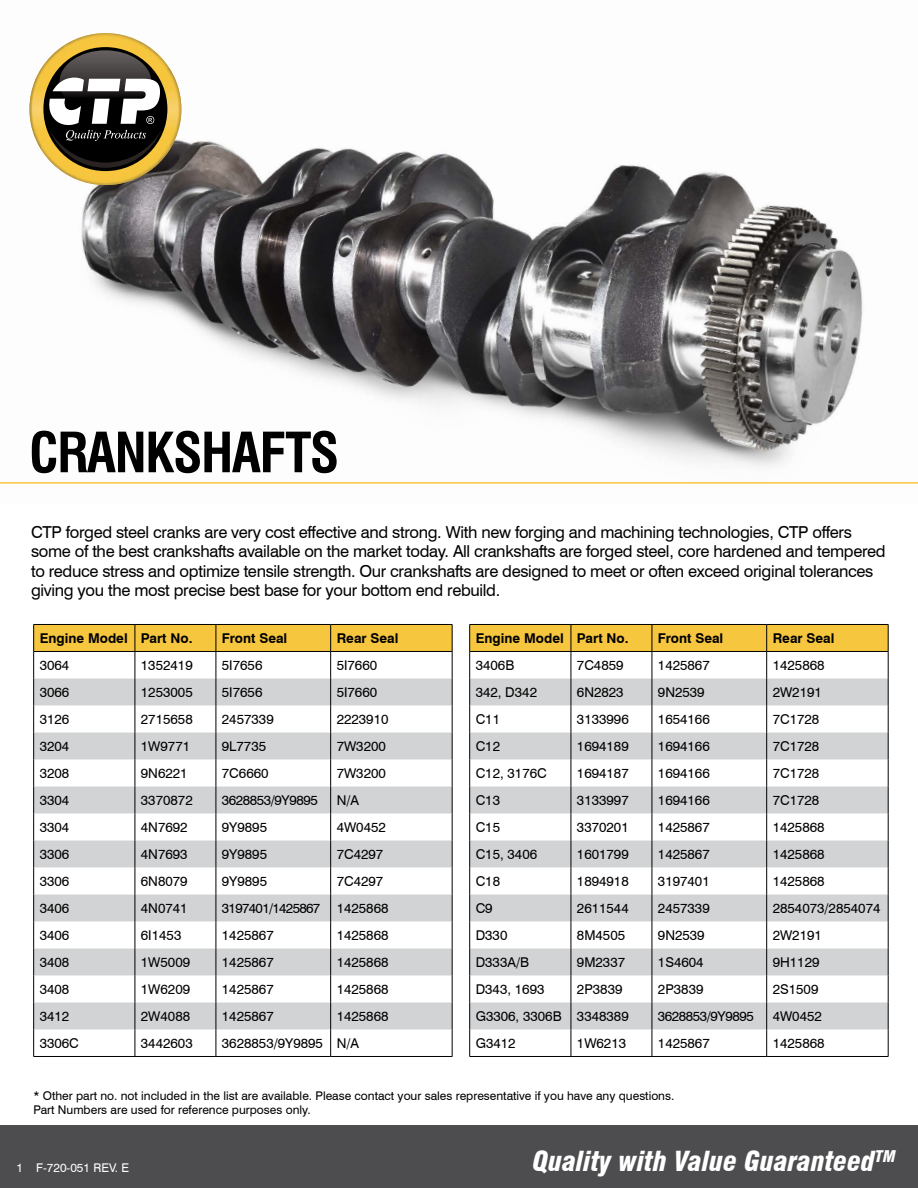
<style>
.page{position:relative;width:918px;height:1188px;background:#fff}
.page>*{position:absolute;margin:0;border:0;box-sizing:border-box;transform-origin:0 0}
.t1{font:700 condensed 54px "Swiss 721 BT";letter-spacing:-.03em;color:#000}
.t2{font:italic 900 condensed 27px "Swiss 721 BT";color:#fff}
.t3{font:16.5px/19.5px "Swiss 721 BT";letter-spacing:-.02em;color:#000}
.t4{font:13.5px "Swiss 721 BT";color:#000}
.t5{font:700 13.5px "Swiss 721 BT";color:#000}
.t6{font:13.5px "Swiss 721 BT";letter-spacing:-.03em;color:#000}
.t7{font:13.5px "Swiss 721 BT";letter-spacing:-.05em;color:#000}
.t8{font:12px/14.4px "Swiss 721 BT";color:#000}
.t9{font:12px "Swiss 721 BT";color:#fff}
</style>
<div class="page">
<img style="left:81px;top:102px;width:782px;height:365px">
<div style="left:0;top:1125px;width:918px;height:63px;background:#4d4d4f"></div>
<hr style="left:0;top:482px;width:918px;height:2px;background:#f5c63e">
<img style="left:85px;top:33px;width:41px;height:3px">
<img style="left:29px;top:89px;width:3px;height:40px">
<img style="left:179px;top:90px;width:2px;height:60px">
<img style="left:81px;top:183px;width:54px;height:2px">
<img style="left:32px;top:36px;width:147px;height:147px">
<svg style="left:35px;top:45px;width:141px;height:134px"></svg>
<svg style="left:33px;top:624px;width:420px;height:432px"></svg>
<hr style="left:33px;top:651px;width:102px;height:1px;background:#000">
<hr style="left:135px;top:651px;width:81px;height:1px;background:#000">
<hr style="left:216px;top:651px;width:115px;height:1px;background:#000">
<hr style="left:331px;top:651px;width:121px;height:1px;background:#000">
<hr style="left:33px;top:1056px;width:102px;height:1px;background:#000">
<hr style="left:135px;top:1056px;width:81px;height:1px;background:#000">
<hr style="left:216px;top:1056px;width:115px;height:1px;background:#000">
<hr style="left:331px;top:1056px;width:121px;height:1px;background:#000">
<svg style="left:469px;top:624px;width:420px;height:432px"></svg>
<hr style="left:470px;top:651px;width:101px;height:1px;background:#000">
<hr style="left:571px;top:651px;width:81px;height:1px;background:#000">
<hr style="left:652px;top:651px;width:115px;height:1px;background:#000">
<hr style="left:767px;top:651px;width:121px;height:1px;background:#000">
<hr style="left:470px;top:1056px;width:101px;height:1px;background:#000">
<hr style="left:571px;top:1056px;width:81px;height:1px;background:#000">
<hr style="left:652px;top:1056px;width:115px;height:1px;background:#000">
<hr style="left:767px;top:1056px;width:121px;height:1px;background:#000">
<h1 class="t1" style="left:29px;top:420px;width:312px">CRANKSHAFTS</h1>
<p class="t3" style="left:31px;top:522px;width:856px">CTP forged steel cranks are very cost effective and strong. With new forging and machining technologies, CTP offers some of the best crankshafts available on the market today. All crankshafts are forged steel, core hardened and tempered to reduce stress and optimize tensile strength. Our crankshafts are designed to meet or often exceed original tolerances giving you the most precise best base for your bottom end rebuild.</p>
<p class="t5" style="left:40px;top:630px;width:154px">Engine Model Part No.</p>
<p class="t5" style="left:222px;top:630px;width:67px">Front Seal</p>
<p class="t5" style="left:337px;top:630px;width:63px">Rear Seal</p>
<p class="t4" style="left:40px;top:657px;width:31px">3064</p>
<p class="t4" style="left:141px;top:657px;width:53px">1352419</p>
<p class="t4" style="left:222px;top:657px;width:42px">5I7656</p>
<p class="t4" style="left:337px;top:657px;width:42px">5I7660</p>
<p class="t4" style="left:40px;top:684px;width:31px">3066</p>
<p class="t4" style="left:141px;top:684px;width:53px">1253005</p>
<p class="t4" style="left:222px;top:684px;width:42px">5I7656</p>
<p class="t4" style="left:337px;top:684px;width:42px">5I7660</p>
<p class="t4" style="left:40px;top:711px;width:31px">3126</p>
<p class="t4" style="left:141px;top:711px;width:53px">2715658</p>
<p class="t4" style="left:222px;top:711px;width:53px">2457339</p>
<p class="t4" style="left:337px;top:711px;width:53px">2223910</p>
<p class="t4" style="left:40px;top:738px;width:31px">3204</p>
<p class="t4" style="left:141px;top:738px;width:51px">1W9771</p>
<p class="t4" style="left:222px;top:738px;width:46px">9L7735</p>
<p class="t4" style="left:337px;top:738px;width:51px">7W3200</p>
<p class="t4" style="left:40px;top:765px;width:31px">3208</p>
<p class="t4" style="left:141px;top:765px;width:48px">9N6221</p>
<p class="t4" style="left:222px;top:765px;width:48px">7C6660</p>
<p class="t4" style="left:337px;top:765px;width:51px">7W3200</p>
<p class="t4" style="left:40px;top:792px;width:31px">3304</p>
<p class="t4" style="left:141px;top:792px;width:53px">3370872</p>
<p class="t6" style="left:222px;top:792px;width:97px">3628853/9Y9895</p>
<p class="t4" style="left:337px;top:792px;width:24px">N/A</p>
<p class="t4" style="left:40px;top:819px;width:31px">3304</p>
<p class="t4" style="left:141px;top:819px;width:48px">4N7692</p>
<p class="t4" style="left:222px;top:819px;width:47px">9Y9895</p>
<p class="t4" style="left:337px;top:819px;width:51px">4W0452</p>
<p class="t4" style="left:40px;top:846px;width:31px">3306</p>
<p class="t4" style="left:141px;top:846px;width:48px">4N7693</p>
<p class="t4" style="left:222px;top:846px;width:47px">9Y9895</p>
<p class="t4" style="left:337px;top:846px;width:48px">7C4297</p>
<p class="t4" style="left:40px;top:873px;width:31px">3306</p>
<p class="t4" style="left:141px;top:873px;width:48px">6N8079</p>
<p class="t4" style="left:222px;top:873px;width:47px">9Y9895</p>
<p class="t4" style="left:337px;top:873px;width:48px">7C4297</p>
<p class="t4" style="left:40px;top:900px;width:31px">3406</p>
<p class="t4" style="left:141px;top:900px;width:48px">4N0741</p>
<p class="t7" style="left:222px;top:900px;width:168px">3197401/1425867 1425868</p>
<p class="t4" style="left:40px;top:927px;width:31px">3406</p>
<p class="t4" style="left:141px;top:927px;width:42px">6I1453</p>
<p class="t4" style="left:222px;top:927px;width:53px">1425867</p>
<p class="t4" style="left:337px;top:927px;width:53px">1425868</p>
<p class="t4" style="left:40px;top:954px;width:31px">3408</p>
<p class="t4" style="left:141px;top:954px;width:51px">1W5009</p>
<p class="t4" style="left:222px;top:954px;width:53px">1425867</p>
<p class="t4" style="left:337px;top:954px;width:53px">1425868</p>
<p class="t4" style="left:40px;top:981px;width:31px">3408</p>
<p class="t4" style="left:141px;top:981px;width:51px">1W6209</p>
<p class="t4" style="left:222px;top:981px;width:53px">1425867</p>
<p class="t4" style="left:337px;top:981px;width:53px">1425868</p>
<p class="t4" style="left:40px;top:1008px;width:31px">3412</p>
<p class="t4" style="left:141px;top:1008px;width:51px">2W4088</p>
<p class="t4" style="left:222px;top:1008px;width:53px">1425867</p>
<p class="t4" style="left:337px;top:1008px;width:53px">1425868</p>
<p class="t4" style="left:40px;top:1035px;width:41px">3306C</p>
<p class="t4" style="left:141px;top:1035px;width:53px">3442603</p>
<p class="t4" style="left:222px;top:1035px;width:139px">3628853/9Y9895 N/A</p>
<p class="t5" style="left:476px;top:630px;width:154px">Engine Model Part No.</p>
<p class="t5" style="left:658px;top:630px;width:67px">Front Seal</p>
<p class="t5" style="left:773px;top:630px;width:63px">Rear Seal</p>
<p class="t4" style="left:476px;top:657px;width:40px">3406B</p>
<p class="t4" style="left:577px;top:657px;width:48px">7C4859</p>
<p class="t4" style="left:658px;top:657px;width:53px">1425867</p>
<p class="t4" style="left:773px;top:657px;width:53px">1425868</p>
<p class="t4" style="left:476px;top:684px;width:63px">342, D342</p>
<p class="t4" style="left:577px;top:684px;width:48px">6N2823</p>
<p class="t4" style="left:658px;top:684px;width:48px">9N2539</p>
<p class="t4" style="left:773px;top:684px;width:51px">2W2191</p>
<p class="t4" style="left:476px;top:711px;width:26px">C11</p>
<p class="t4" style="left:577px;top:711px;width:53px">3133996</p>
<p class="t4" style="left:658px;top:711px;width:53px">1654166</p>
<p class="t4" style="left:773px;top:711px;width:48px">7C1728</p>
<p class="t4" style="left:476px;top:738px;width:26px">C12</p>
<p class="t4" style="left:577px;top:738px;width:53px">1694189</p>
<p class="t4" style="left:658px;top:738px;width:53px">1694166</p>
<p class="t4" style="left:773px;top:738px;width:48px">7C1728</p>
<p class="t4" style="left:476px;top:765px;width:73px">C12, 3176C</p>
<p class="t4" style="left:577px;top:765px;width:53px">1694187</p>
<p class="t4" style="left:658px;top:765px;width:53px">1694166</p>
<p class="t4" style="left:773px;top:765px;width:48px">7C1728</p>
<p class="t4" style="left:476px;top:792px;width:26px">C13</p>
<p class="t4" style="left:577px;top:792px;width:53px">3133997</p>
<p class="t4" style="left:658px;top:792px;width:53px">1694166</p>
<p class="t4" style="left:773px;top:792px;width:48px">7C1728</p>
<p class="t4" style="left:476px;top:819px;width:26px">C15</p>
<p class="t4" style="left:577px;top:819px;width:53px">3370201</p>
<p class="t4" style="left:658px;top:819px;width:53px">1425867</p>
<p class="t4" style="left:773px;top:819px;width:53px">1425868</p>
<p class="t4" style="left:476px;top:846px;width:63px">C15, 3406</p>
<p class="t4" style="left:577px;top:846px;width:53px">1601799</p>
<p class="t4" style="left:658px;top:846px;width:53px">1425867</p>
<p class="t4" style="left:773px;top:846px;width:53px">1425868</p>
<p class="t4" style="left:476px;top:873px;width:26px">C18</p>
<p class="t4" style="left:577px;top:873px;width:53px">1894918</p>
<p class="t4" style="left:658px;top:873px;width:53px">3197401</p>
<p class="t4" style="left:773px;top:873px;width:53px">1425868</p>
<p class="t4" style="left:476px;top:900px;width:19px">C9</p>
<p class="t4" style="left:577px;top:900px;width:53px">2611544</p>
<p class="t4" style="left:658px;top:900px;width:53px">2457339</p>
<p class="t4" style="left:773px;top:900px;width:109px">2854073/2854074</p>
<p class="t4" style="left:476px;top:927px;width:33px">D330</p>
<p class="t4" style="left:577px;top:927px;width:50px">8M4505</p>
<p class="t4" style="left:658px;top:927px;width:48px">9N2539</p>
<p class="t4" style="left:773px;top:927px;width:51px">2W2191</p>
<p class="t4" style="left:476px;top:954px;width:55px">D333A/B</p>
<p class="t4" style="left:577px;top:954px;width:50px">9M2337</p>
<p class="t4" style="left:658px;top:954px;width:47px">1S4604</p>
<p class="t4" style="left:773px;top:954px;width:48px">9H1129</p>
<p class="t4" style="left:476px;top:981px;width:70px">D343, 1693</p>
<p class="t4" style="left:577px;top:981px;width:47px">2P3839</p>
<p class="t4" style="left:658px;top:981px;width:47px">2P3839</p>
<p class="t4" style="left:773px;top:981px;width:47px">2S1509</p>
<p class="t4" style="left:476px;top:1008px;width:155px">G3306, 3306B 3348389</p>
<p class="t6" style="left:658px;top:1008px;width:97px">3628853/9Y9895</p>
<p class="t4" style="left:773px;top:1008px;width:51px">4W0452</p>
<p class="t4" style="left:476px;top:1035px;width:41px">G3412</p>
<p class="t4" style="left:577px;top:1035px;width:51px">1W6213</p>
<p class="t4" style="left:658px;top:1035px;width:53px">1425867</p>
<p class="t4" style="left:773px;top:1035px;width:53px">1425868</p>
<p class="t8" style="left:33px;top:1088px;width:642px">* Other part no. not included in the list are available. Please contact your sales representative if you have any questions.<br>Part Numbers are used for reference purposes only.</p>
<p class="t9" style="left:17px;top:1161px;width:114px">1 F-720-051 REV. E</p>
<h2 class="t2" style="left:533px;top:1145px;width:364px">Quality with Value Guaranteed<sup>TM</sup></h2>
</div>
